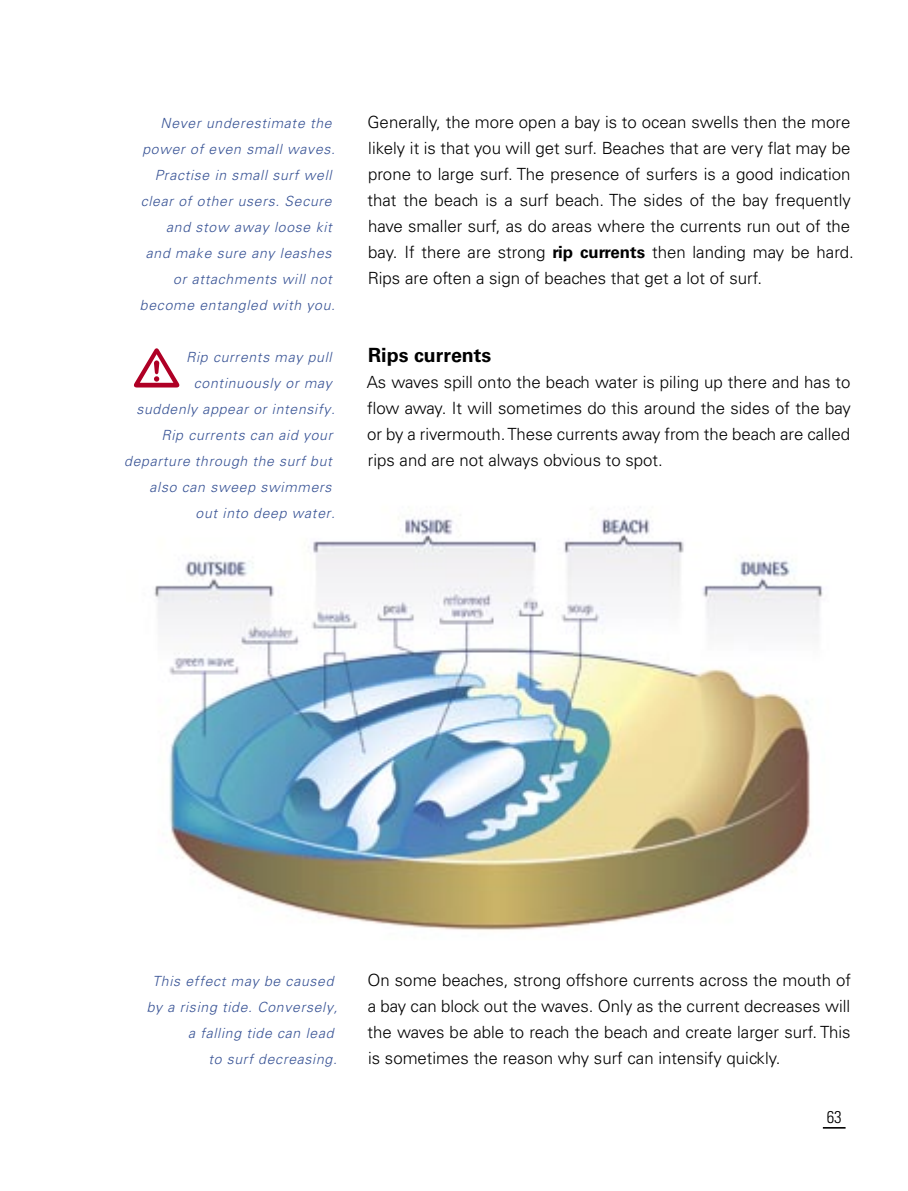
<style>
.page{position:relative;width:908px;height:1191px;background:#fff}
.page>*{position:absolute;margin:0;border:0;box-sizing:border-box;transform-origin:0 0}
.Heading_3{font:700 19.6px "Univers LT Std";color:#000}
.t1{font:300 condensed 17px "Univers LT Std";color:#000}
.Body_Text{font:300 16.8px/26px "Univers LT Std";color:#000;text-align:justify}
.t2{font:italic 300 14px/26px "Univers LT Std";letter-spacing:.05em;color:#385395;text-align:right}
.s1{font-weight:700}
</style>
<div class="page">
<svg style="left:822px;top:1127px;width:23px;height:1px"></svg>
<img style="left:154px;top:517px;width:669px;height:414px">
<svg style="left:134px;top:348px;width:45px;height:39px"></svg>
<p class="t2" style="left:140px;top:110px;width:196px">Never underestimate the power of even small waves.<br>Practise in small surf well clear of other users. Secure and stow away loose kit<br>and make sure any leashes or attachments will not become entangled with you.</p>
<p class="t2" style="left:124px;top:344px;width:212px">Rip currents may pull continuously or may<br>suddenly appear or intensify.<br>Rip currents can aid your departure through the surf but also can sweep swimmers<br>out into deep water.</p>
<p class="Body_Text" style="left:367px;top:109px;width:487px;text-align:left">Generally, the more open a bay is to ocean swells then the more likely it is that you will get surf. Beaches that are very flat may be prone to large surf. The presence of surfers is a good indication that the beach is a surf beach. The sides of the bay frequently have smaller surf, as do areas where the currents run out of the bay. If there are strong <span class="s1">rip currents</span> then landing may be hard.<br>Rips are often a sign of beaches that get a lot of surf.</p>
<p class="Heading_3" style="left:368px;top:344px;width:125px">Rips currents</p>
<p class="Body_Text" style="left:367px;top:369px;width:485px">As waves spill onto the beach water is piling up there and has to flow away. It will sometimes do this around the sides of the bay or by a rivermouth. These currents away from the beach are called rips and are not always obvious to spot.</p>
<p class="t2" style="left:147px;top:968px;width:192px">This effect may be caused by a rising tide. Conversely, a falling tide can lead<br>to surf decreasing.</p>
<p class="Body_Text" style="left:367px;top:967px;width:485px">On some beaches, strong offshore currents across the mouth of a bay can block out the waves. Only as the current decreases will the waves be able to reach the beach and create larger surf. This is sometimes the reason why surf can intensify quickly.</p>
<p class="t1" style="left:826px;top:1106px;width:17px">63</p>
</div>
